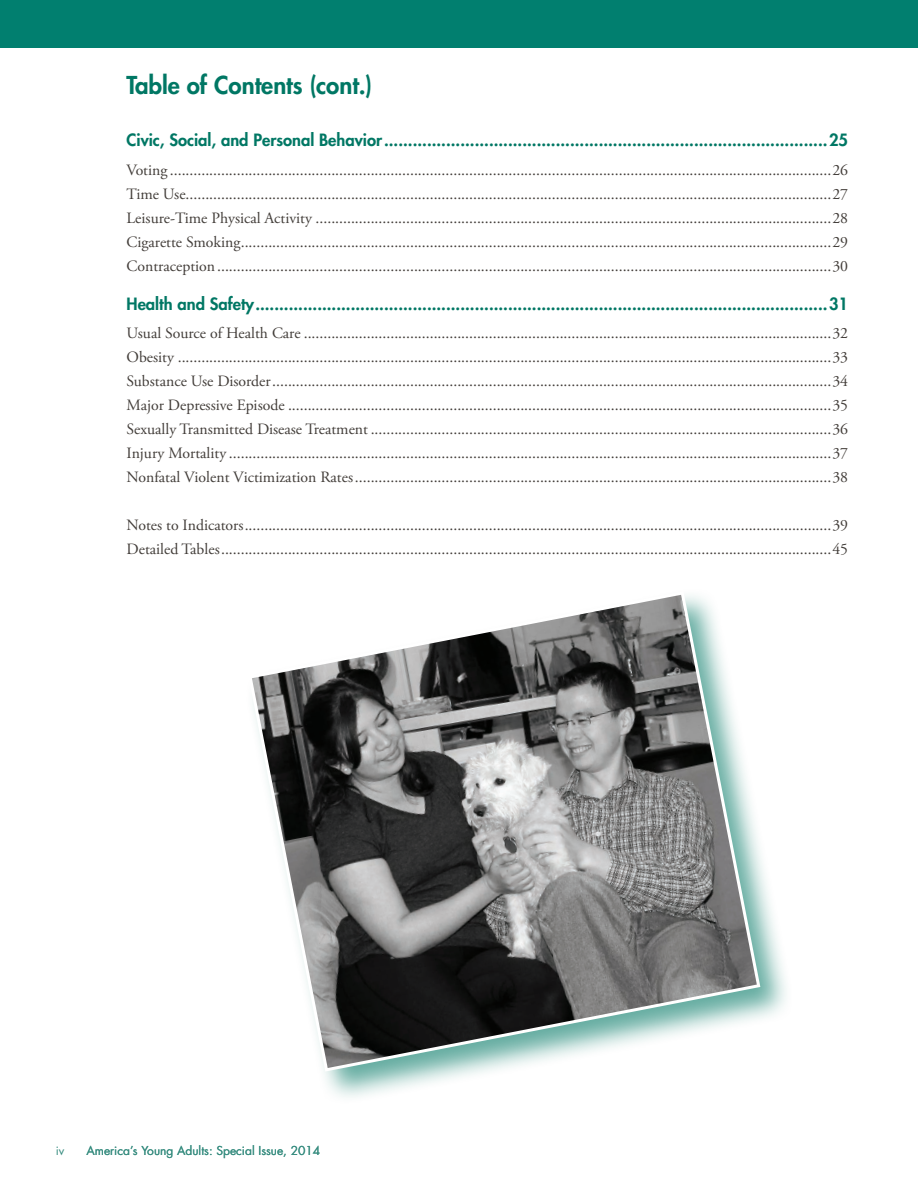
<style>
.page{position:relative;width:918px;height:1188px;background:#fff}
.page>*{position:absolute;margin:0;border:0;box-sizing:border-box;transform-origin:0 0}
.t1{font:800 24px "Futura";color:#007764}
.TOC_Heading{font:800 16.5px "Futura";color:#007764}
.TOC1{font:15.75px "Adobe Garamond Pro";color:#423d39}
.t2{font:12px "Futura";color:#388d80}
</style>
<div class="page">
<div style="left:0;top:0;width:918px;height:48px;background:#017f6f"></div>
<div style="left:244px;top:588px;width:550px;height:517px;background:#007764;opacity:.6"></div>
<svg style="left:245px;top:588px;width:519px;height:487px"></svg>
<img style="left:252px;top:595px;width:505px;height:473px">
<h2 class="t1" style="left:127px;top:70px;width:247px">Table of Contents (cont.)</h2>
<p class="TOC_Heading" style="left:127px;top:130px;width:723px">Civic, Social, and Personal Behavior.............................................................................................25</p>
<p class="TOC1" style="left:127px;top:160px;width:723px">Voting ........................................................................................................................................................................26</p>
<p class="TOC1" style="left:127px;top:184px;width:723px">Time Use....................................................................................................................................................................27</p>
<p class="TOC1" style="left:127px;top:208px;width:723px">Leisure-Time Physical Activity ...................................................................................................................................28</p>
<p class="TOC1" style="left:127px;top:232px;width:723px">Cigarette Smoking......................................................................................................................................................29</p>
<p class="TOC1" style="left:127px;top:256px;width:723px">Contraception............................................................................................................................................................30</p>
<p class="TOC_Heading" style="left:127px;top:293px;width:723px">Health and Safety........................................................................................................................31</p>
<p class="TOC1" style="left:127px;top:324px;width:723px">Usual Source of Health Care ......................................................................................................................................32</p>
<p class="TOC1" style="left:127px;top:348px;width:723px">Obesity ......................................................................................................................................................................33</p>
<p class="TOC1" style="left:127px;top:372px;width:723px">Substance Use Disorder..............................................................................................................................................34</p>
<p class="TOC1" style="left:127px;top:396px;width:723px">Major Depressive Episode ..........................................................................................................................................35</p>
<p class="TOC1" style="left:127px;top:420px;width:723px">Sexually Transmitted Disease Treatment .....................................................................................................................36</p>
<p class="TOC1" style="left:127px;top:444px;width:723px">Injury Mortality .........................................................................................................................................................37</p>
<p class="TOC1" style="left:127px;top:468px;width:723px">Nonfatal Violent Victimization Rates.........................................................................................................................38</p>
<p class="TOC1" style="left:127px;top:516px;width:723px">Notes to Indicators.....................................................................................................................................................39</p>
<p class="TOC1" style="left:127px;top:540px;width:723px">Detailed Tables...........................................................................................................................................................45</p>
<p class="t2" style="left:56px;top:1143px;width:10px">iv</p>
<p class="t2" style="left:86px;top:1143px;width:235px">America’s Young Adults: Special Issue, 2014</p>
</div>
